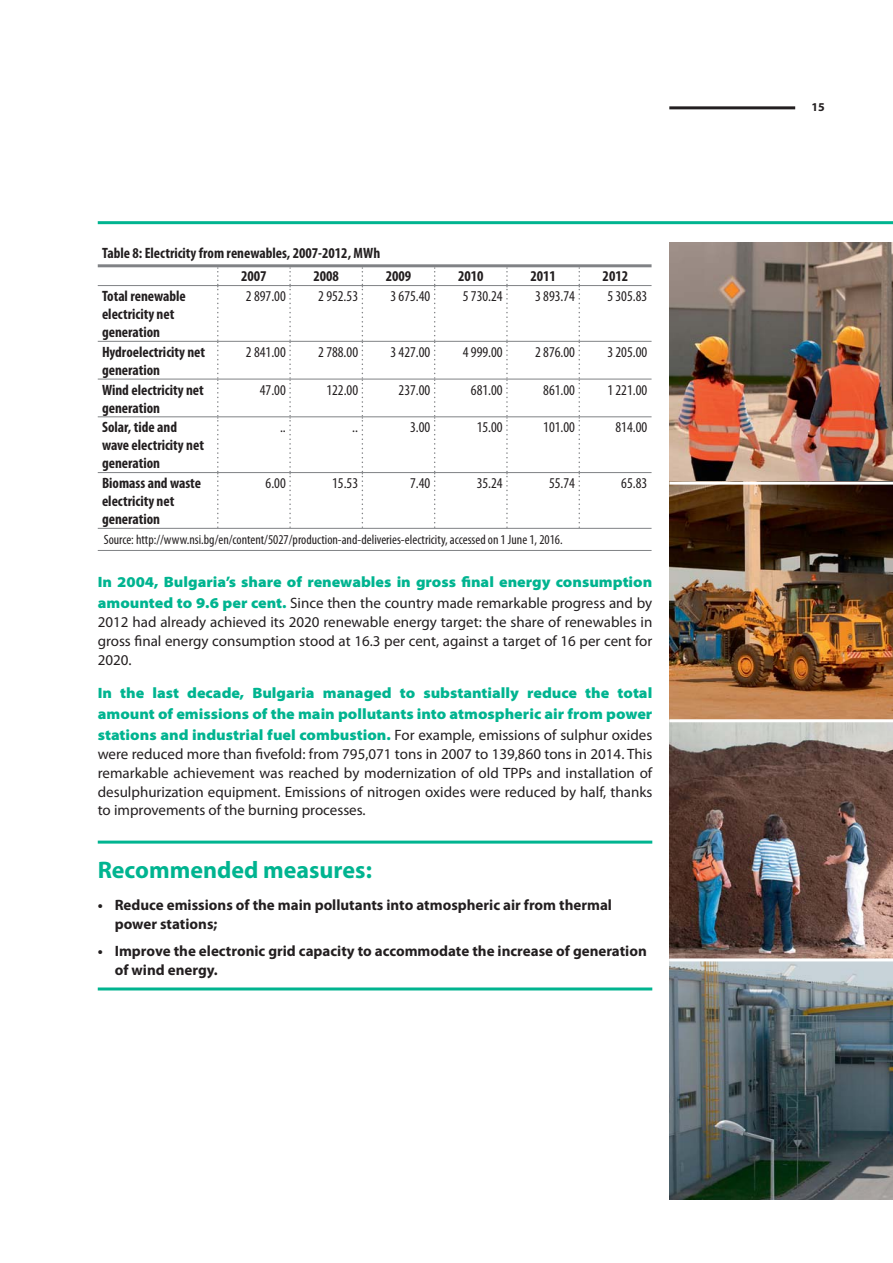
<style>
.page{position:relative;width:893px;height:1263px;background:#fff}
.page>*{position:absolute;margin:0;border:0;box-sizing:border-box;transform-origin:0 0}
.t1{font:700 24px "Myriad Pro";color:#00b490}
.t2{font:15px/18.8px "Myriad Pro";color:#231f20;text-align:justify}
.t3{font:900 semi-expanded 15px/21px "Myriad Pro";color:#00b490}
.t4{font:700 condensed 15px/18px "Myriad Pro";color:#231f20}
.t5{font:condensed 15px "Myriad Pro";color:#231f20}
.t6{font:700 15px/18.8px "Myriad Pro";color:#231f20}
.t7{font:condensed 13.5px "Myriad Pro";color:#231f20}
.t8{font:700 12px "Myriad Pro";color:#231f20}
.s1{font-weight:400;font-stretch:normal;color:#231f20}
</style>
<div class="page">
<hr style="left:669px;top:106px;width:126px;height:3px;background:#231f20">
<hr style="left:98px;top:221px;width:795px;height:3px;background:#00b490">
<img style="left:669px;top:242px;width:224px;height:957px">
<hr style="left:669px;top:719px;width:224px;height:3px;background:#fff">
<hr style="left:669px;top:482px;width:224px;height:3px;background:#fff">
<hr style="left:669px;top:958px;width:224px;height:3px;background:#fff">
<hr style="left:98px;top:841px;width:554px;height:3px;background:#00b490">
<hr style="left:98px;top:987px;width:554px;height:3px;background:#00b490">
<svg style="left:217px;top:267px;width:2px;height:261px"></svg>
<svg style="left:289px;top:267px;width:2px;height:261px"></svg>
<svg style="left:362px;top:267px;width:1px;height:261px"></svg>
<svg style="left:434px;top:267px;width:2px;height:261px"></svg>
<svg style="left:506px;top:267px;width:2px;height:261px"></svg>
<svg style="left:578px;top:267px;width:2px;height:261px"></svg>
<hr style="left:98px;top:285px;width:553px;height:1px;background:#808285">
<hr style="left:98px;top:341px;width:553px;height:1px;background:#808285">
<hr style="left:98px;top:379px;width:553px;height:1px;background:#808285">
<hr style="left:98px;top:416px;width:553px;height:1px;background:#808285">
<hr style="left:98px;top:472px;width:553px;height:1px;background:#808285">
<hr style="left:98px;top:528px;width:553px;height:1px;background:#808285">
<hr style="left:98px;top:550px;width:553px;height:1px;background:#808285">
<hr style="left:98px;top:264px;width:553px;height:3px;background:#808285">
<p class="t4" style="left:241px;top:242px;width:141px;line-height:23.4px;text-indent:-139px">Table 8: Electricity from renewables, 2007-2012, MWh<br>2007</p>
<p class="t4" style="left:313px;top:268px;width:27px">2008</p>
<p class="t4" style="left:386px;top:268px;width:27px">2009</p>
<p class="t4" style="left:458px;top:268px;width:27px">2010</p>
<p class="t4" style="left:530px;top:268px;width:27px">2011</p>
<p class="t4" style="left:603px;top:268px;width:27px">2012</p>
<p class="t4" style="left:102px;top:288px;width:85px">Total renewable electricity net generation</p>
<p class="t5" style="left:246px;top:290px;width:41px">2 897.00</p>
<p class="t5" style="left:318px;top:290px;width:41px">2 952.53</p>
<p class="t5" style="left:390px;top:290px;width:41px">3 675.40</p>
<p class="t5" style="left:463px;top:290px;width:41px">5 730.24</p>
<p class="t5" style="left:535px;top:290px;width:41px">3 893.74</p>
<p class="t5" style="left:607px;top:290px;width:41px">5 305.83</p>
<p class="t4" style="left:102px;top:344px;width:105px">Hydroelectricity net generation</p>
<p class="t5" style="left:246px;top:346px;width:41px">2 841.00</p>
<p class="t5" style="left:318px;top:346px;width:41px">2 788.00</p>
<p class="t5" style="left:390px;top:346px;width:41px">3 427.00</p>
<p class="t5" style="left:463px;top:346px;width:41px">4 999.00</p>
<p class="t5" style="left:535px;top:346px;width:41px">2 876.00</p>
<p class="t5" style="left:607px;top:346px;width:41px">3 205.00</p>
<p class="t4" style="left:102px;top:382px;width:103px">Wind electricity net generation</p>
<p class="t5" style="left:260px;top:384px;width:28px">47.00</p>
<p class="t5" style="left:326px;top:384px;width:33px">122.00</p>
<p class="t5" style="left:399px;top:384px;width:33px">237.00</p>
<p class="t5" style="left:471px;top:384px;width:33px">681.00</p>
<p class="t5" style="left:543px;top:384px;width:33px">861.00</p>
<p class="t5" style="left:607px;top:384px;width:41px">1 221.00</p>
<p class="t4" style="left:102px;top:419px;width:104px">Solar, tide and wave electricity net generation</p>
<p class="t5" style="left:280px;top:422px;width:7px">..</p>
<p class="t5" style="left:352px;top:422px;width:7px">..</p>
<p class="t5" style="left:410px;top:422px;width:22px">3.00</p>
<p class="t5" style="left:477px;top:422px;width:28px">15.00</p>
<p class="t5" style="left:543px;top:422px;width:33px">101.00</p>
<p class="t5" style="left:615px;top:422px;width:33px">814.00</p>
<p class="t4" style="left:102px;top:475px;width:101px">Biomass and waste electricity net generation</p>
<p class="t5" style="left:266px;top:477px;width:22px">6.00</p>
<p class="t5" style="left:332px;top:477px;width:28px">15.53</p>
<p class="t5" style="left:410px;top:477px;width:22px">7.40</p>
<p class="t5" style="left:477px;top:477px;width:28px">35.24</p>
<p class="t5" style="left:549px;top:477px;width:28px">55.74</p>
<p class="t5" style="left:621px;top:477px;width:28px">65.83</p>
<p class="t7" style="left:104px;top:535px;width:460px">Source: http://www.nsi.bg/en/content/5027/production-and-deliveries-electricity, accessed on 1 June 1, 2016.</p>
<p class="t3" style="left:98px;top:573px;width:556px">In 2004, Bulgaria’s share of renewables in gross final energy consumption amounted to 9.6 per cent. <span class="s1">Since then the country made remarkable progress and by</span></p>
<p class="t2" style="left:98px;top:614px;width:556px">2012 had already achieved its 2020 renewable energy target: the share of renewables in gross final energy consumption stood at 16.3 per cent, against a target of 16 per cent for 2020.</p>
<p class="t3" style="left:98px;top:684px;width:556px;text-align:justify">In the last decade, Bulgaria managed to substantially reduce the total amount of emissions of the main pollutants into atmospheric air from power stations and industrial fuel combustion. <span class="s1">For example, emissions of sulphur oxides</span></p>
<p class="t2" style="left:98px;top:746px;width:556px">were reduced more than fivefold: from 795,071 tons in 2007 to 139,860 tons in 2014. This remarkable achievement was reached by modernization of old TPPs and installation of desulphurization equipment. Emissions of nitrogen oxides were reduced by half, thanks to improvements of the burning processes.</p>
<h1 class="t1" style="left:98px;top:861px;width:276px">Recommended measures:</h1>
<p class="t6" style="left:115px;top:897px;width:499px;text-indent:-17px">• Reduce emissions of the main pollutants into atmospheric air from thermal power stations;</p>
<p class="t6" style="left:115px;top:943px;width:533px;text-indent:-17px">• Improve the electronic grid capacity to accommodate the increase of generation of wind energy.</p>
<p class="t8" style="left:811px;top:103px;width:15px">15</p>
</div>
